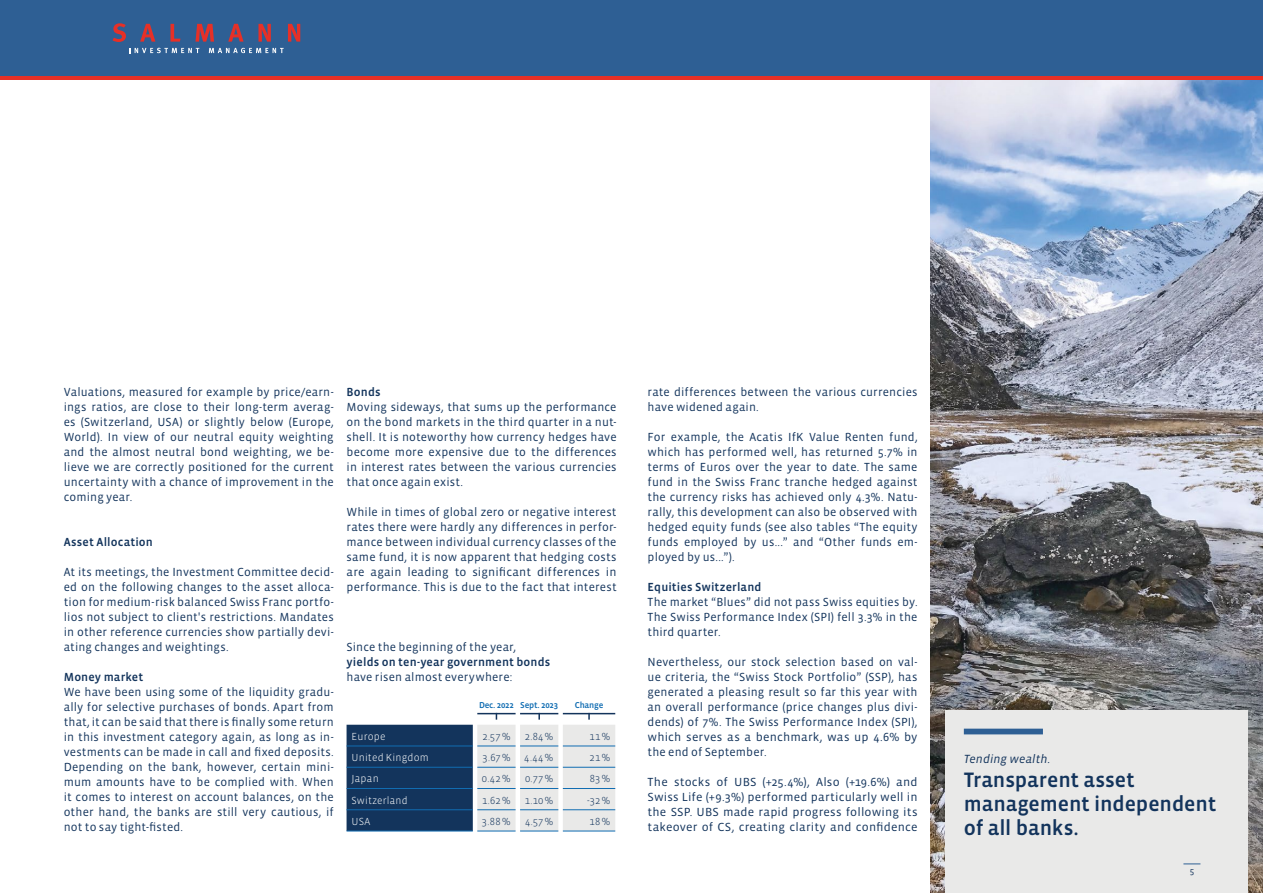
<style>
.page{position:relative;width:1263px;height:893px;background:#fff}
.page>*{position:absolute;margin:0;border:0;box-sizing:border-box;transform-origin:0 0}
.t1{font:500 21.3px/24.2px "Vista Sans OT";letter-spacing:-.005em;color:#13345c}
.t2{font:italic 12.15px "Vista Sans OT";letter-spacing:.01em;color:#13345c}
.t3{font:12px/15px "Vista Sans OT";letter-spacing:.015em;color:#13345c;text-align:justify}
.t4{font:500 12px "Vista Sans OT";letter-spacing:.015em;color:#13345c}
.t5{font:300 10.5px "Vista Sans OT";letter-spacing:.03em;color:#13345c}
.t6{font:300 10.5px "Vista Sans OT";letter-spacing:.015em;color:#fff}
.t7{font:9px "Vista Sans OT";color:#13345c}
.t8{font:500 8.7px "Vista Sans OT";letter-spacing:-.02em;color:#116db2}
</style>
<div class="page">
<div style="left:0;top:0;width:1263px;height:78px;background:#2e5f94"></div>
<svg style="left:113px;top:23px;width:13px;height:19px"></svg>
<svg style="left:140px;top:24px;width:15px;height:18px"></svg>
<svg style="left:170px;top:24px;width:10px;height:18px"></svg>
<svg style="left:195px;top:24px;width:19px;height:18px"></svg>
<svg style="left:228px;top:24px;width:16px;height:18px"></svg>
<svg style="left:258px;top:24px;width:13px;height:18px"></svg>
<svg style="left:288px;top:24px;width:12px;height:18px"></svg>
<svg style="left:129px;top:48px;width:70px;height:5px"></svg>
<svg style="left:209px;top:48px;width:75px;height:5px"></svg>
<hr style="left:0;top:77px;width:1263px;height:3px;background:#e63027">
<img style="left:930px;top:80px;width:333px;height:813px">
<div style="left:945px;top:711px;width:303px;height:182px;background:#e9e9e8"></div>
<div style="left:964px;top:729px;width:79px;height:5px;background:#2e5f94"></div>
<hr style="left:347px;top:831px;width:126px;height:1px;background:#116db2">
<hr style="left:477px;top:831px;width:39px;height:1px;background:#116db2">
<hr style="left:520px;top:831px;width:38px;height:1px;background:#116db2">
<hr style="left:563px;top:831px;width:52px;height:1px;background:#116db2">
<svg style="left:347px;top:713px;width:268px;height:118px;background:#8c9caf"></svg>
<svg style="left:1183px;top:863px;width:17px;height:1px"></svg>
<p class="t3" style="left:64px;top:385px;width:271px">Valuations, measured for example by price/earn&shy;ings ratios, are close to their long-term averag&shy;es (Switzerland, USA) or slightly below (Europe, World). In view of our neutral equity weighting and the almost neutral bond weighting, we be&shy;lieve we are correctly positioned for the current uncertainty with a chance of improvement in the coming year.</p>
<p class="t4" style="left:64px;top:536px;width:91px">Asset Allocation</p>
<p class="t3" style="left:64px;top:565px;width:271px">At its meetings, the Investment Committee decid&shy;ed on the following changes to the asset alloca&shy;tion for medium-risk balanced Swiss Franc portfo&shy;lios not subject to client's restrictions. Mandates in other reference currencies show partially devi&shy;ating changes and weightings.</p>
<p class="t4" style="left:64px;top:671px;width:81px">Money market</p>
<p class="t3" style="left:64px;top:685px;width:271px">We have been using some of the liquidity gradu&shy;ally for selective purchases of bonds. Apart from that, it can be said that there is finally some return in this investment category again, as long as in&shy;vestments can be made in call and fixed deposits.<br>Depending on the bank, however, certain mini&shy;mum amounts have to be complied with. When it comes to interest on account balances, on the other hand, the banks are still very cautious, if not to say tight-fisted.</p>
<p class="t4" style="left:347px;top:386px;width:36px">Bonds</p>
<p class="t3" style="left:347px;top:400px;width:271px">Moving sideways, that sums up the performance on the bond markets in the third quarter in a nut&shy;shell. It is noteworthy how currency hedges have become more expensive due to the differences in interest rates between the various currencies that once again exist.</p>
<p class="t3" style="left:347px;top:505px;width:271px">While in times of global zero or negative interest rates there were hardly any differences in perfor&shy;mance between individual currency classes of the same fund, it is now apparent that hedging costs are again leading to significant differences in performance. This is due to the fact that interest</p>
<p class="t3" style="left:347px;top:640px;width:171px">Since the beginning of the year,</p>
<p class="t4" style="left:347px;top:656px;width:205px">yields on ten-year government bonds</p>
<p class="t3" style="left:347px;top:670px;width:167px">have risen almost everywhere:</p>
<p class="t8" style="left:479px;top:701px;width:81px">Dec. 2022 Sept. 2023</p>
<p class="t8" style="left:575px;top:701px;width:30px">Change</p>
<p class="t6" style="left:352px;top:731px;width:35px">Europe</p>
<p class="t5" style="left:482px;top:731px;width:29px">2.57%</p>
<p class="t5" style="left:525px;top:731px;width:30px">2.84%</p>
<p class="t5" style="left:589px;top:731px;width:22px">11%</p>
<p class="t6" style="left:352px;top:752px;width:79px">United Kingdom</p>
<p class="t5" style="left:483px;top:752px;width:29px">3.67%</p>
<p class="t5" style="left:524px;top:752px;width:31px">4.44%</p>
<p class="t5" style="left:590px;top:752px;width:22px">21%</p>
<p class="t6" style="left:352px;top:773px;width:29px">Japan</p>
<p class="t5" style="left:482px;top:773px;width:30px">0.42%</p>
<p class="t5" style="left:525px;top:773px;width:30px">0.77%</p>
<p class="t5" style="left:590px;top:773px;width:22px">83%</p>
<p class="t6" style="left:352px;top:795px;width:57px">Switzerland</p>
<p class="t5" style="left:482px;top:795px;width:30px">1.62%</p>
<p class="t5" style="left:525px;top:795px;width:30px">1.10%</p>
<p class="t5" style="left:587px;top:795px;width:25px">-32%</p>
<p class="t6" style="left:352px;top:816px;width:20px">USA</p>
<p class="t5" style="left:482px;top:816px;width:30px">3.88%</p>
<p class="t5" style="left:525px;top:816px;width:30px">4.57%</p>
<p class="t5" style="left:589px;top:816px;width:22px">18%</p>
<p class="t3" style="left:648px;top:385px;width:271px">rate differences between the various currencies have widened again.</p>
<p class="t3" style="left:648px;top:430px;width:271px">For example, the Acatis IfK Value Renten fund, which has performed well, has returned 5.7% in terms of Euros over the year to date. The same fund in the Swiss Franc tranche hedged against the currency risks has achieved only 4.3%. Natu&shy;rally, this development can also be observed with hedged equity funds (see also tables “The equity funds employed by us...” and “Other funds em&shy;ployed by us...”).</p>
<p class="t4" style="left:648px;top:581px;width:115px">Equities Switzerland</p>
<p class="t3" style="left:648px;top:595px;width:271px">The market “Blues” did not pass Swiss equities by.<br>The Swiss Performance Index (SPI) fell 3.3% in the third quarter.</p>
<p class="t3" style="left:648px;top:655px;width:271px">Nevertheless, our stock selection based on val&shy;ue criteria, the “Swiss Stock Portfolio” (SSP), has generated a pleasing result so far this year with an overall performance (price changes plus divi&shy;dends) of 7%. The Swiss Performance Index (SPI), which serves as a benchmark, was up 4.6% by the end of September.</p>
<p class="t3" style="left:648px;top:775px;width:271px">The stocks of UBS (+25.4%), Also (+19.6%) and Swiss Life (+9.3%) performed particularly well in the SSP. UBS made rapid progress following its takeover of CS, creating clarity and confidence</p>
<p class="t2" style="left:964px;top:752px;width:88px">Tending wealth.</p>
<h1 class="t1" style="left:964px;top:768px;width:254px">Transparent asset management independent of all banks.</h1>
<p class="t7" style="left:1190px;top:867px;width:6px">5</p>
</div>
